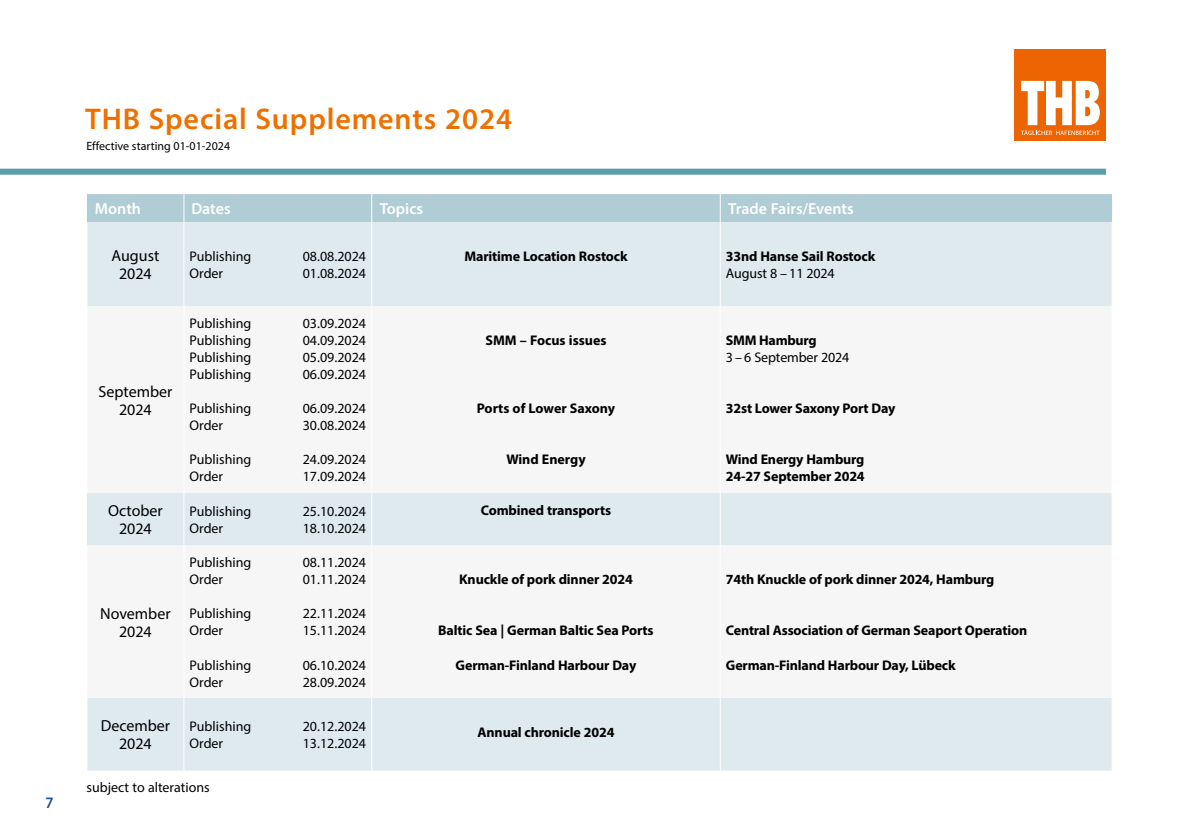
<style>
.page{position:relative;width:1191px;height:840px;background:#fff}
.page>*{position:absolute;margin:0;border:0;box-sizing:border-box;transform-origin:0 0}
.t1{font:600 30px "Myriad Pro";letter-spacing:.03em;color:#ee7100}
.t2{font:16px/18px "Myriad Pro";color:#000;text-align:center}
.t3{font:600 16px "Myriad Pro";color:#fff}
.t4{font:600 16px "Myriad Pro";color:#234e9e;scale:.95 1}
.t5{font:14px "Myriad Pro";color:#000}
.t6{font:700 14px/17px "Myriad Pro";letter-spacing:-.01em;color:#000}
.t7{font:12px "Myriad Pro";color:#000}
</style>
<div class="page">
<div style="left:1015px;top:50px;width:91px;height:91px;background:#ec6502"></div>
<svg style="left:1021px;top:81px;width:78px;height:54px"></svg>
<div style="left:0;top:168px;width:1106px;height:6px;background:#599dac"></div>
<div style="left:87px;top:222px;width:1024px;height:548px;background:#dfeaee"></div>
<svg style="left:87px;top:306px;width:1024px;height:391px;fill:#f6f6f6"></svg>
<div style="left:87px;top:194px;width:1025px;height:28px;background:#b0ccd5"></div>
<hr style="left:183px;top:306px;width:1px;height:186px;background:#fff">
<hr style="left:371px;top:306px;width:1px;height:186px;background:#fff">
<hr style="left:720px;top:306px;width:1px;height:186px;background:#fff">
<hr style="left:183px;top:492px;width:1px;height:53px;background:#fff">
<hr style="left:371px;top:492px;width:1px;height:53px;background:#fff">
<hr style="left:720px;top:492px;width:1px;height:53px;background:#fff">
<hr style="left:183px;top:545px;width:1px;height:152px;background:#fff">
<hr style="left:183px;top:697px;width:1px;height:73px;background:#fff">
<hr style="left:371px;top:545px;width:1px;height:152px;background:#fff">
<hr style="left:371px;top:697px;width:1px;height:73px;background:#fff">
<hr style="left:720px;top:545px;width:1px;height:152px;background:#fff">
<hr style="left:720px;top:697px;width:1px;height:73px;background:#fff">
<hr style="left:183px;top:222px;width:1px;height:84px;background:#fff">
<hr style="left:371px;top:222px;width:1px;height:84px;background:#fff">
<hr style="left:720px;top:222px;width:1px;height:84px;background:#fff">
<p class="t4" style="left:45px;top:792px;width:10px">7</p>
<h1 class="t1" style="left:85px;top:100px;width:428px">THB Special Supplements 2024</h1>
<p class="t7" style="left:86px;top:138px;width:145px">Effective starting 01-01-2024</p>
<p class="t3" style="left:95px;top:198px;width:48px">Month</p>
<p class="t3" style="left:191px;top:198px;width:41px">Dates</p>
<p class="t3" style="left:380px;top:198px;width:45px">Topics</p>
<p class="t3" style="left:728px;top:198px;width:127px">Trade Fairs/Events</p>
<p class="t2" style="left:111px;top:246px;width:49px">August<br>2024</p>
<p class="t5" style="left:190px;top:247px;width:63px">Publishing</p>
<p class="t5" style="left:303px;top:247px;width:65px">08.08.2024</p>
<p class="t6" style="left:464px;top:247px;width:165px">Maritime Location Rostock</p>
<p class="t6" style="left:726px;top:247px;width:151px">33nd Hanse Sail Rostock</p>
<p class="t5" style="left:726px;top:264px;width:110px">August 8 – 11 2024</p>
<p class="t5" style="left:190px;top:264px;width:35px">Order</p>
<p class="t5" style="left:303px;top:264px;width:65px">01.08.2024</p>
<p class="t2" style="left:98px;top:382px;width:76px">September<br>2024</p>
<p class="t5" style="left:190px;top:315px;width:63px">Publishing</p>
<p class="t5" style="left:303px;top:315px;width:65px">03.09.2024</p>
<p class="t5" style="left:190px;top:332px;width:63px">Publishing</p>
<p class="t5" style="left:303px;top:332px;width:65px">04.09.2024</p>
<p class="t5" style="left:190px;top:349px;width:63px">Publishing</p>
<p class="t5" style="left:303px;top:349px;width:65px">05.09.2024</p>
<p class="t5" style="left:190px;top:366px;width:63px">Publishing</p>
<p class="t5" style="left:303px;top:366px;width:65px">06.09.2024</p>
<p class="t5" style="left:190px;top:400px;width:63px">Publishing</p>
<p class="t5" style="left:303px;top:400px;width:65px">06.09.2024</p>
<p class="t5" style="left:190px;top:417px;width:35px">Order</p>
<p class="t5" style="left:303px;top:417px;width:65px">30.08.2024</p>
<p class="t5" style="left:190px;top:451px;width:63px">Publishing</p>
<p class="t5" style="left:303px;top:451px;width:65px">24.09.2024</p>
<p class="t5" style="left:190px;top:468px;width:35px">Order</p>
<p class="t5" style="left:303px;top:468px;width:65px">17.09.2024</p>
<p class="t2" style="left:108px;top:501px;width:56px">October<br>2024</p>
<p class="t5" style="left:190px;top:502px;width:63px">Publishing</p>
<p class="t5" style="left:303px;top:502px;width:65px">25.10.2024</p>
<p class="t5" style="left:190px;top:519px;width:35px">Order</p>
<p class="t5" style="left:303px;top:519px;width:65px">18.10.2024</p>
<p class="t2" style="left:100px;top:603px;width:72px">November<br>2024</p>
<p class="t5" style="left:190px;top:553px;width:63px">Publishing</p>
<p class="t5" style="left:303px;top:553px;width:65px">08.11.2024</p>
<p class="t5" style="left:190px;top:570px;width:35px">Order</p>
<p class="t5" style="left:303px;top:570px;width:65px">01.11.2024</p>
<p class="t5" style="left:190px;top:604px;width:63px">Publishing</p>
<p class="t5" style="left:303px;top:604px;width:65px">22.11.2024</p>
<p class="t5" style="left:190px;top:621px;width:35px">Order</p>
<p class="t5" style="left:303px;top:621px;width:65px">15.11.2024</p>
<p class="t5" style="left:190px;top:655px;width:63px">Publishing</p>
<p class="t5" style="left:303px;top:655px;width:65px">06.10.2024</p>
<p class="t5" style="left:190px;top:672px;width:35px">Order</p>
<p class="t5" style="left:303px;top:672px;width:65px">28.09.2024</p>
<p class="t2" style="left:101px;top:716px;width:71px">December<br>2024</p>
<p class="t5" style="left:190px;top:717px;width:63px">Publishing</p>
<p class="t5" style="left:303px;top:717px;width:65px">20.12.2024</p>
<p class="t5" style="left:190px;top:734px;width:35px">Order</p>
<p class="t5" style="left:303px;top:734px;width:65px">13.12.2024</p>
<p class="t5" style="left:86px;top:778px;width:125px">subject to alterations</p>
<p class="t6" style="left:485px;top:331px;width:122px">SMM – Focus issues</p>
<p class="t6" style="left:477px;top:399px;width:140px">Ports of Lower Saxony</p>
<p class="t6" style="left:506px;top:450px;width:81px">Wind Energy</p>
<p class="t6" style="left:481px;top:500px;width:132px">Combined transports</p>
<p class="t6" style="left:459px;top:570px;width:175px">Knuckle of pork dinner 2024</p>
<p class="t6" style="left:438px;top:621px;width:217px">Baltic Sea | German Baltic Sea Ports</p>
<p class="t6" style="left:455px;top:655px;width:182px">German-Finland Harbour Day</p>
<p class="t6" style="left:477px;top:722px;width:138px">Annual chronicle 2024</p>
<p class="t6" style="left:726px;top:331px;width:92px">SMM Hamburg</p>
<p class="t5" style="left:726px;top:349px;width:125px">3 – 6 September 2024</p>
<p class="t6" style="left:726px;top:399px;width:171px">32st Lower Saxony Port Day</p>
<p class="t6" style="left:726px;top:450px;width:140px">Wind Energy Hamburg<br>24-27 September 2024</p>
<p class="t6" style="left:726px;top:570px;width:270px">74th Knuckle of pork dinner 2024, Hamburg</p>
<p class="t6" style="left:726px;top:621px;width:303px">Central Association of German Seaport Operation</p>
<p class="t6" style="left:726px;top:655px;width:231px">German-Finland Harbour Day, Lübeck</p>
</div>
